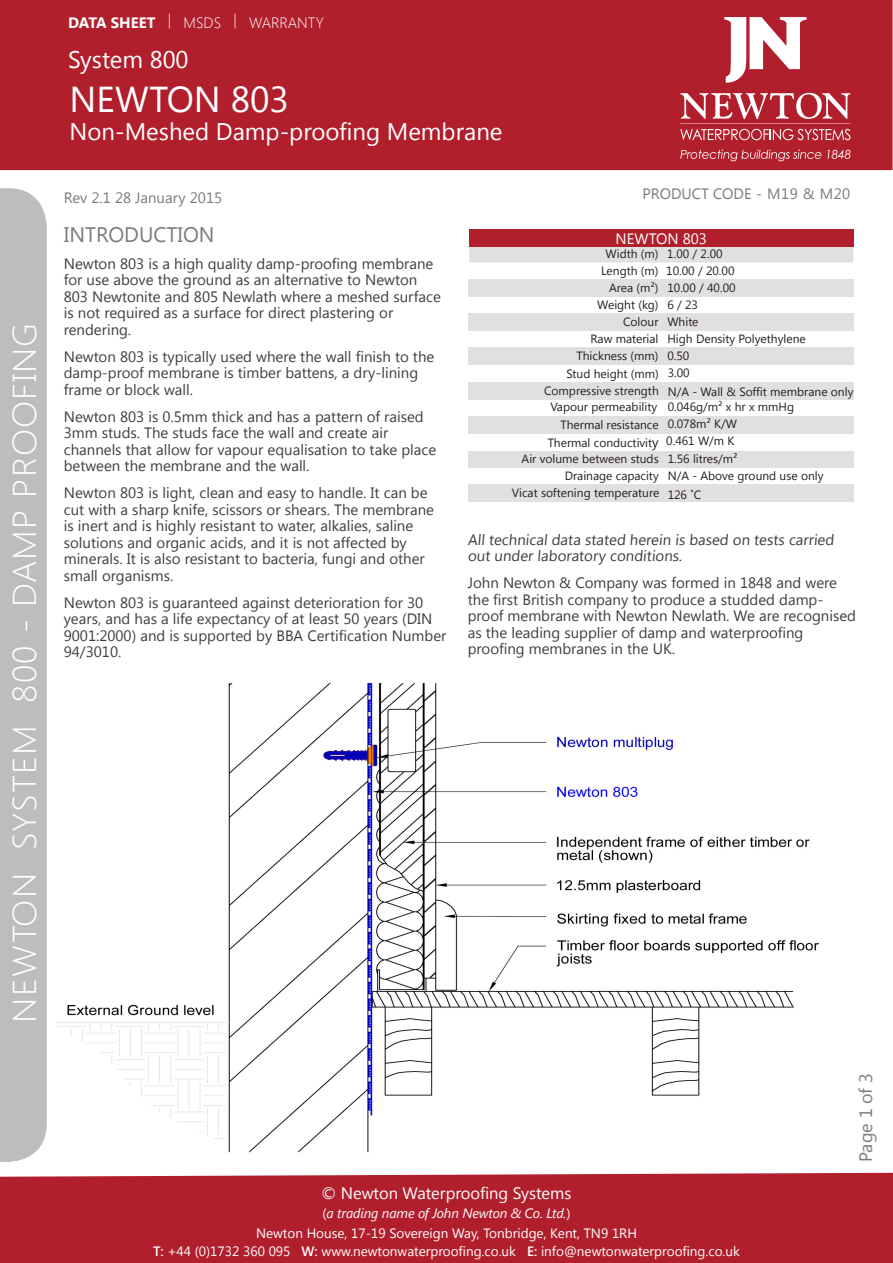
<style>
.page{position:relative;width:893px;height:1263px;background:#fff}
.page>*{position:absolute;margin:0;border:0;box-sizing:border-box;transform-origin:0 0}
.t1{font:36px "Segoe UI";color:#fff}
.t2{font:300 33px "Segoe UI";letter-spacing:.03em;color:#fff;scale:1.08 1}
.t3{font:24px "Segoe UI";color:#fff}
.t4{font:21px "Segoe UI";color:#7b7b7b}
.t5{font:18px "Segoe UI";letter-spacing:-.01em;color:#7b7b7b}
.t6{font:16.5px "Segoe UI";color:#fff}
.t7{font:15px/16.5px "Segoe UI";color:#3e3e3f}
.t8{font:15px "Segoe UI";color:#7b7b7b}
.t9{font:300 15px "Segoe UI";color:#fff}
.t10{font:15px "Segoe UI";color:#fff}
.t11{font:13.5px "Segoe UI";color:#fff}
.t12{font:italic 13.5px "Segoe UI";letter-spacing:-.01em;color:#fff}
.t13{font:12px "Segoe UI";color:#231f20}
.s1{font-weight:700}
.s2{font-size:13.5px}
.s3{font-style:normal}
.s4{font-weight:600}
</style>
<div class="page">
<div style="left:468px;top:348px;width:386px;height:17px;background:#e2dfdf"></div>
<div style="left:468px;top:313px;width:386px;height:18px;background:#e2dfdf"></div>
<div style="left:468px;top:279px;width:386px;height:18px;background:#e2dfdf"></div>
<div style="left:468px;top:245px;width:387px;height:19px;background:#e2dfdf;border:2px solid #fff"></div>
<div style="left:468px;top:451px;width:386px;height:16px;background:#e2dfdf"></div>
<div style="left:468px;top:416px;width:386px;height:18px;background:#e2dfdf"></div>
<div style="left:468px;top:382px;width:386px;height:18px;background:#e2dfdf"></div>
<div style="left:468px;top:484px;width:386px;height:18px;background:#e2dfdf"></div>
<div style="left:469px;top:230px;width:384px;height:17px;background:#b11f2d"></div>
<img style="left:56px;top:682px;width:763px;height:471px">
<div style="left:0;top:1px;width:892px;height:168px;background:#b11f2d"></div>
<div style="left:0;top:0;width:892px;height:170px;border:2px solid #b11f2d"></div>
<svg style="left:724px;top:17px;width:82px;height:66px"></svg>
<svg style="left:680px;top:93px;width:170px;height:47px"></svg>
<svg style="left:680px;top:150px;width:141px;height:11px"></svg>
<svg style="left:827px;top:150px;width:23px;height:9px"></svg>
<div style="left:0;top:188px;width:47px;height:974px;background:#bdbdbd"></div>
<svg style="left:0;top:1172px;width:893px;height:15px"></svg>
<div style="left:0;top:1187px;width:893px;height:76px;background:#b11f2d"></div>
<p class="t9" style="left:68px;top:12px;width:258px"><span class="s1">DATA SHEET</span> | MSDS | WARRANTY</p>
<p class="t3" style="left:68px;top:43px;width:122px">System 800</p>
<p class="t3" style="left:43px;top:54px;width:138px">DATA SHEET</p>
<p class="t1" style="left:70px;top:74px;width:221px">NEWTON 803</p>
<p class="t3" style="left:70px;top:115px;width:434px">Non-Meshed Damp-proofing Membrane</p>
<p class="t2" style="left:2px;top:1023px;width:649px;rotate:-90deg">NEWTON SYSTEM 800 - DAMP PROOFING</p>
<p class="t8" style="left:64px;top:187px;width:160px">Rev 2.1 28 January 2015</p>
<p class="t8" style="left:643px;top:184px;width:209px">PRODUCT CODE - M19 &amp; M20</p>
<p class="t4" style="left:64px;top:220px;width:152px">INTRODUCTION</p>
<p class="t7" style="left:64px;top:254px;width:379px">Newton 803 is a high quality damp-proofing membrane for use above the ground as an alternative to Newton 803 Newtonite and 805 Newlath where a meshed surface is not required as a surface for direct plastering or rendering.</p>
<p class="t7" style="left:64px;top:347px;width:372px">Newton 803 is typically used where the wall finish to the damp-proof membrane is timber battens, a dry-lining frame or block wall.</p>
<p class="t7" style="left:64px;top:407px;width:374px">Newton 803 is 0.5mm thick and has a pattern of raised 3mm studs. The studs face the wall and create air channels that allow for vapour equalisation to take place between the membrane and the wall.</p>
<p class="t7" style="left:64px;top:484px;width:372px">Newton 803 is light, clean and easy to handle. It can be cut with a sharp knife, scissors or shears. The membrane is inert and is highly resistant to water, alkalies, saline solutions and organic acids, and it is not affected by minerals. It is also resistant to bacteria, fungi and other small organisms.</p>
<p class="t7" style="left:64px;top:593px;width:384px">Newton 803 is guaranteed against deterioration for 30 years, and has a life expectancy of at least 50 years (DIN 9001:2000) and is supported by BBA Certification Number 94/3010.</p>
<p class="t10" style="left:616px;top:228px;width:93px">NEWTON 803</p>
<p class="t13" style="left:606px;top:245px;width:54px">Width (m)</p>
<p class="t13" style="left:667px;top:245px;width:57px">1.00 / 2.00</p>
<p class="t13" style="left:601px;top:262px;width:59px">Length (m)</p>
<p class="t13" style="left:666px;top:262px;width:70px">10.00 / 20.00</p>
<p class="t13" style="left:609px;top:279px;width:51px">Area (m²)</p>
<p class="t13" style="left:667px;top:279px;width:70px">10.00 / 40.00</p>
<p class="t13" style="left:623px;top:313px;width:37px">Colour</p>
<p class="t13" style="left:667px;top:313px;width:33px">White</p>
<p class="t13" style="left:597px;top:296px;width:63px">Weight (kg)</p>
<p class="t13" style="left:667px;top:296px;width:32px">6 / 23</p>
<p class="t13" style="left:590px;top:330px;width:70px">Raw material</p>
<p class="t13" style="left:667px;top:330px;width:140px">High Density Polyethylene</p>
<p class="t13" style="left:577px;top:347px;width:83px">Thickness (mm)</p>
<p class="t13" style="left:667px;top:347px;width:24px">0.50</p>
<p class="t13" style="left:566px;top:365px;width:94px">Stud height (mm)</p>
<p class="t13" style="left:668px;top:365px;width:24px">3.00</p>
<p class="t13" style="left:544px;top:382px;width:116px">Compressive strength</p>
<p class="t13" style="left:668px;top:384px;width:187px">N/A - Wall &amp; Soffit membrane only</p>
<p class="t13" style="left:560px;top:416px;width:100px">Thermal resistance</p>
<p class="t13" style="left:668px;top:416px;width:71px">0.078m² K/W</p>
<p class="t13" style="left:550px;top:398px;width:108px">Vapour permeability</p>
<p class="t13" style="left:668px;top:399px;width:128px">0.046g/m² x hr x mmHg</p>
<p class="t13" style="left:548px;top:434px;width:113px">Thermal conductivit<span class="s2">y</span></p>
<p class="t13" style="left:666px;top:433px;width:70px">0.461 W/m K</p>
<p class="t13" style="left:522px;top:450px;width:139px">Air volume between studs</p>
<p class="t13" style="left:668px;top:450px;width:71px">1.56 litres/m²</p>
<p class="t13" style="left:565px;top:467px;width:96px">Drainage capacity</p>
<p class="t13" style="left:668px;top:467px;width:157px">N/A - Above ground use only</p>
<p class="t13" style="left:512px;top:485px;width:149px">Vicat softening temperature</p>
<p class="t13" style="left:668px;top:486px;width:35px">126 ˚C</p>
<p class="t7" style="left:468px;top:530px;width:369px">All technical data stated herein is based on tests carried out under laboratory conditions.</p>
<p class="t7" style="left:468px;top:574px;width:390px">John Newton &amp; Company was formed in 1848 and were the first British company to produce a studded damp&shy;proof membrane with Newton Newlath. We are recognised as the leading supplier of damp and waterproofing proofing membranes in the UK.</p>
<p class="t6" style="left:322px;top:1182px;width:251px">© Newton Waterproofing Systems</p>
<p class="t12" style="left:323px;top:1204px;width:249px"><span class="s3">(</span>a trading name of John Newton &amp; Co. Ltd.<span class="s3">)</span></p>
<p class="t11" style="left:256px;top:1223px;width:382px">Newton House, 17-19 Sovereign Way, Tonbridge, Kent, TN9 1RH</p>
<p class="t11" style="left:153px;top:1241px;width:588px"><span class="s4">T:</span> +44 (0)1732 360 095 <span class="s4">W:</span> www.newtonwaterproofing.co.uk <span class="s4">E:</span> info@newtonwaterproofing.co.uk</p>
<p class="t5" style="left:853px;top:1162px;width:90px;rotate:-90deg">Page 1 of 3</p>
</div>
